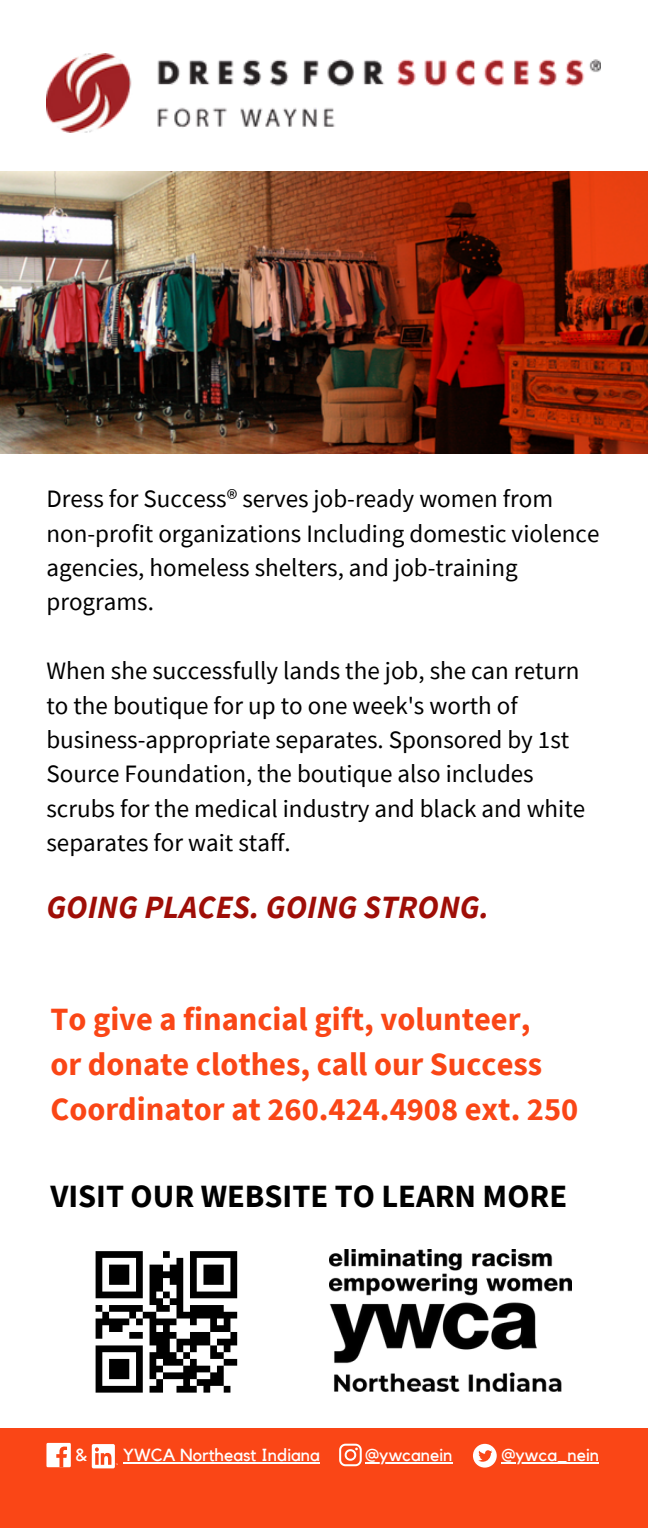
<style>
.page{position:relative;width:648px;height:1530px;background:#fff}
.page>*{position:absolute;margin:0;border:0;box-sizing:border-box;transform-origin:0 0}
.t1{font:700 32.5px/45px "Source Sans Pro";color:#fa4616}
.t2{font:700 32.5px "Source Sans Pro";color:#000}
.t3{font:italic 700 32.5px "Source Sans Pro";color:#9f0e07}
.t4{font:25px/34.5px "Source Sans Pro";color:#000}
.t5{font:17.5px "Kollektif";color:#fff}
</style>
<div class="page">
<img style="left:0;top:171px;width:647px;height:283px">
<img style="left:329px;top:1250px;width:242px;height:142px">
<img style="left:46px;top:53px;width:554px;height:79px">
<div style="left:95px;top:1251px;width:48px;height:7px;background:#000"></div>
<div style="left:163px;top:1251px;width:7px;height:7px;background:#000"></div>
<div style="left:190px;top:1251px;width:47px;height:7px;background:#000"></div>
<div style="left:95px;top:1258px;width:7px;height:7px;background:#000"></div>
<div style="left:136px;top:1258px;width:7px;height:7px;background:#000"></div>
<div style="left:176px;top:1258px;width:7px;height:7px;background:#000"></div>
<div style="left:190px;top:1258px;width:7px;height:7px;background:#000"></div>
<div style="left:230px;top:1258px;width:7px;height:7px;background:#000"></div>
<div style="left:95px;top:1265px;width:7px;height:6px;background:#000"></div>
<div style="left:109px;top:1265px;width:20px;height:6px;background:#000"></div>
<div style="left:136px;top:1265px;width:7px;height:6px;background:#000"></div>
<div style="left:149px;top:1265px;width:14px;height:6px;background:#000"></div>
<div style="left:170px;top:1265px;width:13px;height:6px;background:#000"></div>
<div style="left:190px;top:1265px;width:7px;height:6px;background:#000"></div>
<div style="left:203px;top:1265px;width:21px;height:6px;background:#000"></div>
<div style="left:230px;top:1265px;width:7px;height:6px;background:#000"></div>
<div style="left:95px;top:1271px;width:7px;height:7px;background:#000"></div>
<div style="left:109px;top:1271px;width:20px;height:7px;background:#000"></div>
<div style="left:136px;top:1271px;width:7px;height:7px;background:#000"></div>
<div style="left:149px;top:1271px;width:34px;height:7px;background:#000"></div>
<div style="left:190px;top:1271px;width:7px;height:7px;background:#000"></div>
<div style="left:203px;top:1271px;width:21px;height:7px;background:#000"></div>
<div style="left:230px;top:1271px;width:7px;height:7px;background:#000"></div>
<div style="left:95px;top:1278px;width:7px;height:7px;background:#000"></div>
<div style="left:109px;top:1278px;width:20px;height:7px;background:#000"></div>
<div style="left:136px;top:1278px;width:7px;height:7px;background:#000"></div>
<div style="left:149px;top:1278px;width:14px;height:7px;background:#000"></div>
<div style="left:170px;top:1278px;width:13px;height:7px;background:#000"></div>
<div style="left:190px;top:1278px;width:7px;height:7px;background:#000"></div>
<div style="left:203px;top:1278px;width:21px;height:7px;background:#000"></div>
<div style="left:230px;top:1278px;width:7px;height:7px;background:#000"></div>
<div style="left:95px;top:1285px;width:7px;height:7px;background:#000"></div>
<div style="left:136px;top:1285px;width:7px;height:7px;background:#000"></div>
<div style="left:149px;top:1285px;width:14px;height:7px;background:#000"></div>
<div style="left:176px;top:1285px;width:7px;height:7px;background:#000"></div>
<div style="left:190px;top:1285px;width:7px;height:7px;background:#000"></div>
<div style="left:230px;top:1285px;width:7px;height:7px;background:#000"></div>
<div style="left:95px;top:1292px;width:48px;height:6px;background:#000"></div>
<div style="left:149px;top:1292px;width:7px;height:6px;background:#000"></div>
<div style="left:163px;top:1292px;width:7px;height:6px;background:#000"></div>
<div style="left:176px;top:1292px;width:7px;height:6px;background:#000"></div>
<div style="left:190px;top:1292px;width:47px;height:6px;background:#000"></div>
<div style="left:149px;top:1298px;width:14px;height:7px;background:#000"></div>
<div style="left:170px;top:1298px;width:13px;height:7px;background:#000"></div>
<div style="left:95px;top:1305px;width:7px;height:7px;background:#000"></div>
<div style="left:109px;top:1305px;width:34px;height:7px;background:#000"></div>
<div style="left:156px;top:1305px;width:14px;height:7px;background:#000"></div>
<div style="left:176px;top:1305px;width:7px;height:7px;background:#000"></div>
<div style="left:190px;top:1305px;width:34px;height:7px;background:#000"></div>
<div style="left:102px;top:1312px;width:7px;height:7px;background:#000"></div>
<div style="left:129px;top:1312px;width:7px;height:7px;background:#000"></div>
<div style="left:143px;top:1312px;width:13px;height:7px;background:#000"></div>
<div style="left:176px;top:1312px;width:61px;height:7px;background:#000"></div>
<div style="left:95px;top:1319px;width:34px;height:6px;background:#000"></div>
<div style="left:136px;top:1319px;width:7px;height:6px;background:#000"></div>
<div style="left:149px;top:1319px;width:27px;height:6px;background:#000"></div>
<div style="left:190px;top:1319px;width:7px;height:6px;background:#000"></div>
<div style="left:210px;top:1319px;width:7px;height:6px;background:#000"></div>
<svg style="left:224px;top:1319px;width:6px;height:6px"></svg>
<div style="left:95px;top:1325px;width:7px;height:7px;background:#000"></div>
<div style="left:109px;top:1325px;width:13px;height:7px;background:#000"></div>
<div style="left:149px;top:1325px;width:7px;height:7px;background:#000"></div>
<div style="left:163px;top:1325px;width:7px;height:7px;background:#000"></div>
<div style="left:210px;top:1325px;width:20px;height:7px;background:#000"></div>
<div style="left:95px;top:1332px;width:7px;height:7px;background:#000"></div>
<div style="left:129px;top:1332px;width:14px;height:7px;background:#000"></div>
<div style="left:149px;top:1332px;width:27px;height:7px;background:#000"></div>
<div style="left:190px;top:1332px;width:20px;height:7px;background:#000"></div>
<div style="left:230px;top:1332px;width:7px;height:7px;background:#000"></div>
<div style="left:149px;top:1339px;width:21px;height:6px;background:#000"></div>
<div style="left:176px;top:1339px;width:34px;height:6px;background:#000"></div>
<div style="left:217px;top:1339px;width:20px;height:6px;background:#000"></div>
<div style="left:95px;top:1345px;width:48px;height:7px;background:#000"></div>
<div style="left:156px;top:1345px;width:14px;height:7px;background:#000"></div>
<div style="left:176px;top:1345px;width:7px;height:7px;background:#000"></div>
<div style="left:190px;top:1345px;width:7px;height:7px;background:#000"></div>
<div style="left:210px;top:1345px;width:7px;height:7px;background:#000"></div>
<div style="left:224px;top:1345px;width:6px;height:7px;background:#000"></div>
<div style="left:95px;top:1352px;width:7px;height:7px;background:#000"></div>
<div style="left:136px;top:1352px;width:7px;height:7px;background:#000"></div>
<div style="left:149px;top:1352px;width:27px;height:7px;background:#000"></div>
<div style="left:183px;top:1352px;width:7px;height:7px;background:#000"></div>
<div style="left:210px;top:1352px;width:14px;height:7px;background:#000"></div>
<div style="left:95px;top:1359px;width:7px;height:7px;background:#000"></div>
<div style="left:109px;top:1359px;width:20px;height:7px;background:#000"></div>
<div style="left:136px;top:1359px;width:7px;height:7px;background:#000"></div>
<div style="left:149px;top:1359px;width:7px;height:7px;background:#000"></div>
<div style="left:163px;top:1359px;width:20px;height:7px;background:#000"></div>
<div style="left:190px;top:1359px;width:7px;height:7px;background:#000"></div>
<div style="left:224px;top:1359px;width:13px;height:7px;background:#000"></div>
<div style="left:95px;top:1366px;width:7px;height:6px;background:#000"></div>
<div style="left:109px;top:1366px;width:20px;height:6px;background:#000"></div>
<div style="left:136px;top:1366px;width:7px;height:6px;background:#000"></div>
<div style="left:149px;top:1366px;width:14px;height:6px;background:#000"></div>
<div style="left:183px;top:1366px;width:27px;height:6px;background:#000"></div>
<div style="left:217px;top:1366px;width:7px;height:6px;background:#000"></div>
<div style="left:95px;top:1372px;width:7px;height:7px;background:#000"></div>
<div style="left:109px;top:1372px;width:20px;height:7px;background:#000"></div>
<div style="left:136px;top:1372px;width:7px;height:7px;background:#000"></div>
<div style="left:149px;top:1372px;width:7px;height:7px;background:#000"></div>
<div style="left:163px;top:1372px;width:34px;height:7px;background:#000"></div>
<div style="left:210px;top:1372px;width:14px;height:7px;background:#000"></div>
<div style="left:95px;top:1379px;width:7px;height:7px;background:#000"></div>
<div style="left:136px;top:1379px;width:7px;height:7px;background:#000"></div>
<div style="left:156px;top:1379px;width:7px;height:7px;background:#000"></div>
<div style="left:183px;top:1379px;width:7px;height:7px;background:#000"></div>
<div style="left:197px;top:1379px;width:27px;height:7px;background:#000"></div>
<div style="left:95px;top:1386px;width:48px;height:7px;background:#000"></div>
<div style="left:149px;top:1386px;width:14px;height:7px;background:#000"></div>
<div style="left:176px;top:1386px;width:21px;height:7px;background:#000"></div>
<div style="left:203px;top:1386px;width:7px;height:7px;background:#000"></div>
<div style="left:224px;top:1386px;width:6px;height:7px;background:#000"></div>
<div style="left:0;top:1428px;width:647px;height:99px;background:#fa4616"></div>
<svg style="left:339px;top:1443px;width:29px;height:24px"></svg>
<hr style="left:365px;top:1462px;width:87px;height:1px;background:#fff">
<div style="left:473px;top:1444px;width:23px;height:24px;background:#fff;border-radius:50%"></div>
<svg style="left:478px;top:1450px;width:14px;height:12px"></svg>
<hr style="left:501px;top:1462px;width:97px;height:1px;background:#fff">
<div style="left:46px;top:1443px;width:25px;height:24px;background:#fff"></div>
<svg style="left:56px;top:1447px;width:11px;height:20px"></svg>
<hr style="left:123px;top:1462px;width:196px;height:1px;background:#fff">
<div style="left:92px;top:1444px;width:23px;height:24px;background:#fff;border-radius:2px"></div>
<svg style="left:95px;top:1447px;width:23px;height:18px"></svg>
<p class="t4" style="left:46px;top:481px;width:554px">Dress for Success® serves job-ready women from non-profit organizations Including domestic violence agencies, homeless shelters, and job-training programs.</p>
<p class="t4" style="left:46px;top:653px;width:540px">When she successfully lands the job, she can return to the boutique for up to one week's worth of business-appropriate separates. Sponsored by 1st Source Foundation, the boutique also includes scrubs for the medical industry and black and white separates for wait staff.</p>
<p class="t3" style="left:46px;top:886px;width:444px">GOING PLACES. GOING STRONG.</p>
<p class="t1" style="left:50px;top:996px;width:481px">To give a financial gift, volunteer,</p>
<p class="t1" style="left:50px;top:1041px;width:529px">or donate clothes, call our Success<br>Coordinator at 260.424.4908 ext. 250</p>
<p class="t2" style="left:50px;top:1175px;width:518px">VISIT OUR WEBSITE TO LEARN MORE</p>
<p class="t5" style="left:76px;top:1446px;width:13px">&amp;</p>
<p class="t5" style="left:123px;top:1446px;width:198px">YWCA Northeast Indiana</p>
<p class="t5" style="left:365px;top:1446px;width:89px">@ywcanein</p>
<p class="t5" style="left:501px;top:1446px;width:99px">@ywca_nein</p>
</div>
